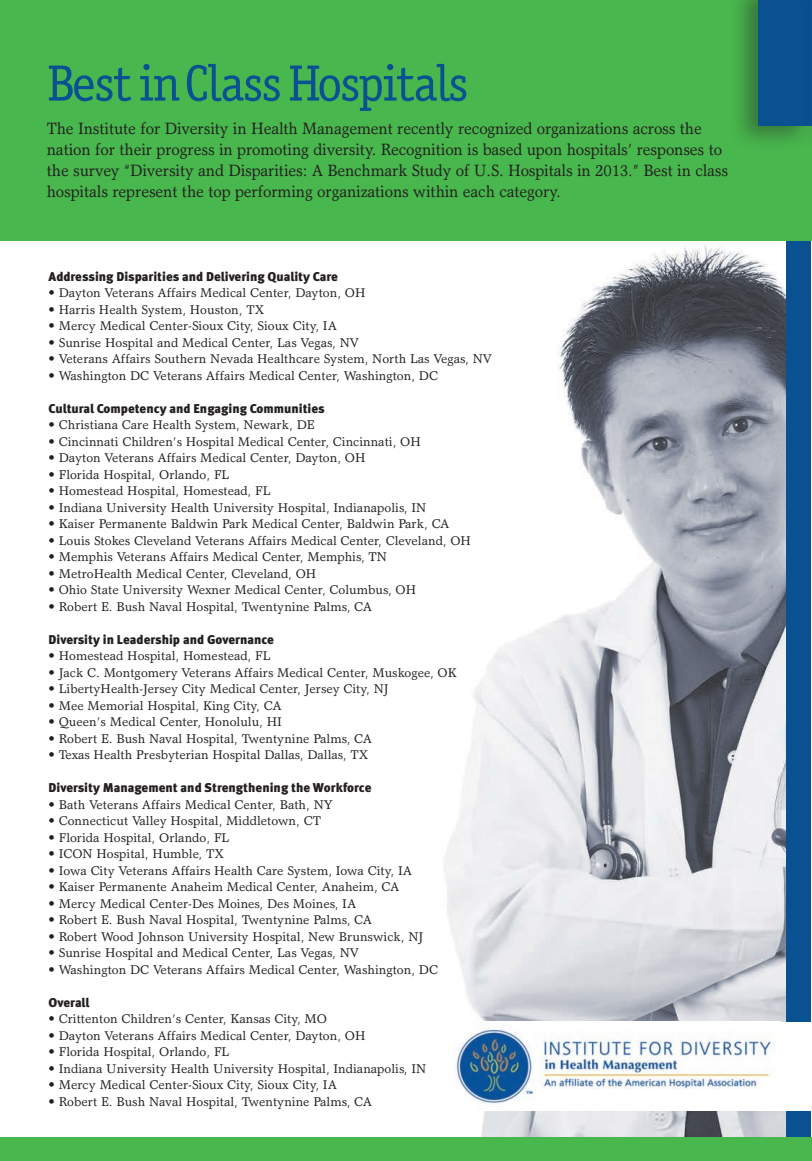
<style>
.page{position:relative;width:812px;height:1161px;background:#fff}
.page>*{position:absolute;margin:0;border:0;box-sizing:border-box;transform-origin:0 0}
.t1{font:51.15px "Officina Serif Std";letter-spacing:-.025em;color:#095191}
.t2{font:16.5px/21px "Garth Graphic Std";letter-spacing:-.01em;color:#231f20;scale:.95 1}
.t3{font:12.75px "Garth Graphic Std";color:#231f20}
.t4{font:900 12.75px "Meta OT";color:#231f20}
</style>
<div class="page">
<img style="left:418px;top:240px;width:368px;height:897px">
<div style="left:786px;top:22px;width:24px;height:1139px;background:#095191"></div>
<hr style="left:808px;top:0;width:3px;height:240px;background:#48b74d">
<div style="left:442px;top:1022px;width:369px;height:88px;background:#fff"></div>
<img style="left:454px;top:1027px;width:321px;height:77px">
<div style="left:0;top:0;width:810px;height:240px;background:#48b74d"></div>
<div style="left:0;top:1137px;width:810px;height:24px;background:#48b74d"></div>
<div style="left:728px;top:0;width:83px;height:152px;background:#231f20;opacity:.42"></div>
<div style="left:758px;top:0;width:52px;height:125px;background:#095191"></div>
<svg style="left:810px;top:1137px;width:1px;height:24px"></svg>
<div style="left:801px;top:0;width:10px;height:155px;background:#231f20;opacity:.42"></div>
<hr style="left:810px;top:0;width:1px;height:125px;background:#095191">
<p class="t1" style="left:47px;top:53px;width:422px">Best in Class Hospitals</p>
<p class="t2" style="left:47px;top:117px;width:718px">The Institute for Diversity in Health Management recently recognized organizations across the nation for their progress in promoting diversity. Recognition is based upon hospitals’ responses to the survey “Diversity and Disparities: A Benchmark Study of U.S. Hospitals in 2013.” Best in class hospitals represent the top performing organizations within each category.</p>
<p class="t4" style="left:49px;top:268px;width:291px">Addressing Disparities and Delivering Quality Care</p>
<p class="t3" style="left:49px;top:285px;width:318px">• Dayton Veterans Affairs Medical Center, Dayton, OH</p>
<p class="t3" style="left:49px;top:301px;width:217px">• Harris Health System, Houston, TX</p>
<p class="t3" style="left:49px;top:318px;width:290px">• Mercy Medical Center-Sioux City, Sioux City, IA</p>
<p class="t3" style="left:49px;top:334px;width:312px">• Sunrise Hospital and Medical Center, Las Vegas, NV</p>
<p class="t3" style="left:49px;top:351px;width:445px">• Veterans Affairs Southern Nevada Healthcare System, North Las Vegas, NV</p>
<p class="t3" style="left:49px;top:367px;width:391px">• Washington DC Veterans Affairs Medical Center, Washington, DC</p>
<p class="t4" style="left:49px;top:400px;width:278px">Cultural Competency and Engaging Communities</p>
<p class="t3" style="left:49px;top:417px;width:268px">• Christiana Care Health System, Newark, DE</p>
<p class="t3" style="left:49px;top:433px;width:373px">• Cincinnati Children’s Hospital Medical Center, Cincinnati, OH</p>
<p class="t3" style="left:49px;top:450px;width:318px">• Dayton Veterans Affairs Medical Center, Dayton, OH</p>
<p class="t3" style="left:49px;top:466px;width:182px">• Florida Hospital, Orlando, FL</p>
<p class="t3" style="left:49px;top:483px;width:223px">• Homestead Hospital, Homestead, FL</p>
<p class="t3" style="left:49px;top:499px;width:379px">• Indiana University Health University Hospital, Indianapolis, IN</p>
<p class="t3" style="left:49px;top:516px;width:402px">• Kaiser Permanente Baldwin Park Medical Center, Baldwin Park, CA</p>
<p class="t3" style="left:49px;top:532px;width:423px">• Louis Stokes Cleveland Veterans Affairs Medical Center, Cleveland, OH</p>
<p class="t3" style="left:49px;top:549px;width:340px">• Memphis Veterans Affairs Medical Center, Memphis, TN</p>
<p class="t3" style="left:49px;top:565px;width:269px">• MetroHealth Medical Center, Cleveland, OH</p>
<p class="t3" style="left:49px;top:582px;width:369px">• Ohio State University Wexner Medical Center, Columbus, OH</p>
<p class="t3" style="left:49px;top:598px;width:325px">• Robert E. Bush Naval Hospital, Twentynine Palms, CA</p>
<p class="t4" style="left:49px;top:631px;width:227px">Diversity in Leadership and Governance</p>
<p class="t3" style="left:49px;top:648px;width:223px">• Homestead Hospital, Homestead, FL</p>
<p class="t3" style="left:49px;top:664px;width:409px">• Jack C. Montgomery Veterans Affairs Medical Center, Muskogee, OK</p>
<p class="t3" style="left:49px;top:681px;width:341px">• LibertyHealth-Jersey City Medical Center, Jersey City, NJ</p>
<p class="t3" style="left:49px;top:697px;width:234px">• Mee Memorial Hospital, King City, CA</p>
<p class="t3" style="left:49px;top:714px;width:235px">• Queen’s Medical Center, Honolulu, HI</p>
<p class="t3" style="left:49px;top:730px;width:325px">• Robert E. Bush Naval Hospital, Twentynine Palms, CA</p>
<p class="t3" style="left:49px;top:747px;width:321px">• Texas Health Presbyterian Hospital Dallas, Dallas, TX</p>
<p class="t4" style="left:49px;top:780px;width:324px">Diversity Management and Strengthening the Workforce</p>
<p class="t3" style="left:49px;top:796px;width:286px">• Bath Veterans Affairs Medical Center, Bath, NY</p>
<p class="t3" style="left:49px;top:813px;width:274px">• Connecticut Valley Hospital, Middletown, CT</p>
<p class="t3" style="left:49px;top:829px;width:182px">• Florida Hospital, Orlando, FL</p>
<p class="t3" style="left:49px;top:846px;width:177px">• ICON Hospital, Humble, TX</p>
<p class="t3" style="left:49px;top:862px;width:365px">• Iowa City Veterans Affairs Health Care System, Iowa City, IA</p>
<p class="t3" style="left:49px;top:879px;width:352px">• Kaiser Permanente Anaheim Medical Center, Anaheim, CA</p>
<p class="t3" style="left:49px;top:895px;width:309px">• Mercy Medical Center-Des Moines, Des Moines, IA</p>
<p class="t3" style="left:49px;top:912px;width:325px">• Robert E. Bush Naval Hospital, Twentynine Palms, CA</p>
<p class="t3" style="left:49px;top:928px;width:376px">• Robert Wood Johnson University Hospital, New Brunswick, NJ</p>
<p class="t3" style="left:49px;top:945px;width:312px">• Sunrise Hospital and Medical Center, Las Vegas, NV</p>
<p class="t3" style="left:49px;top:961px;width:391px">• Washington DC Veterans Affairs Medical Center, Washington, DC</p>
<p class="t4" style="left:49px;top:994px;width:42px">Overall</p>
<p class="t3" style="left:49px;top:1011px;width:280px">• Crittenton Children’s Center, Kansas City, MO</p>
<p class="t3" style="left:49px;top:1027px;width:318px">• Dayton Veterans Affairs Medical Center, Dayton, OH</p>
<p class="t3" style="left:49px;top:1044px;width:182px">• Florida Hospital, Orlando, FL</p>
<p class="t3" style="left:49px;top:1060px;width:379px">• Indiana University Health University Hospital, Indianapolis, IN</p>
<p class="t3" style="left:49px;top:1077px;width:290px">• Mercy Medical Center-Sioux City, Sioux City, IA</p>
<p class="t3" style="left:49px;top:1093px;width:325px">• Robert E. Bush Naval Hospital, Twentynine Palms, CA</p>
</div>
